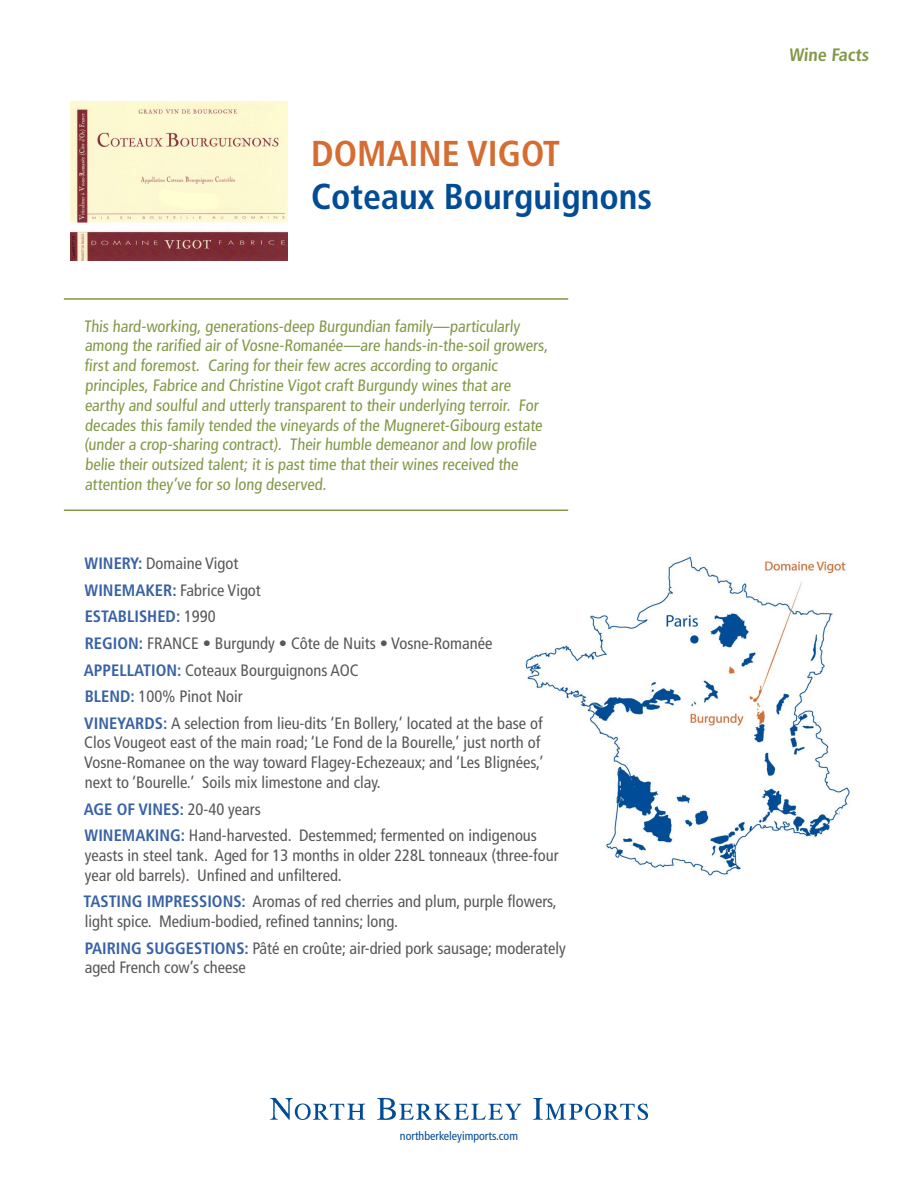
<style>
.page{position:relative;width:918px;height:1188px;background:#fff}
.page>*{position:absolute;margin:0;border:0;box-sizing:border-box;transform-origin:0 0}
.t1{font:700 condensed 36px "Frutiger LT Std";color:#014c95}
.t2{font:700 condensed 36px "Frutiger LT Std";color:#d56d32}
.t3{font:700 condensed 18px "Frutiger LT Std";color:#829747}
.info{font:condensed 16.5px/19.8px "Frutiger LT Std";color:#57585a}
.t4{font:condensed 16.5px/19.8px "Frutiger LT Std";color:#829747}
.info-2{font:700 condensed 16.5px "Frutiger LT Std";color:#3862a4}
.t5{font:condensed 12px "Frutiger LT Std";color:#014c95}
.s1{font-weight:700;color:#3862a4}
.s2{font-weight:400;color:#57585a}
</style>
<div class="page">
<img style="left:524px;top:556px;width:326px;height:320px">
<img style="left:70px;top:101px;width:217px;height:159px">
<svg style="left:270px;top:1098px;width:96px;height:22px"></svg>
<svg style="left:377px;top:1098px;width:145px;height:22px"></svg>
<svg style="left:533px;top:1098px;width:116px;height:22px"></svg>
<hr style="left:64px;top:298px;width:504px;height:2px;background:#829747">
<hr style="left:64px;top:510px;width:504px;height:1px;background:#829747">
<p class="t2" style="left:311px;top:132px;width:251px">DOMAINE VIGOT</p>
<p class="t1" style="left:311px;top:175px;width:343px">Coteaux Bourguignons</p>
<p class="t4" style="left:84px;top:316px;width:468px">This hard-working, generations-deep Burgundian family—particularly among the rarified air of Vosne-Romanée—are hands-in-the-soil growers, first and foremost. Caring for their few acres according to organic principles, Fabrice and Christine Vigot craft Burgundy wines that are earthy and soulful and utterly transparent to their underlying terroir. For decades this family tended the vineyards of the Mugneret-Gibourg estate (under a crop-sharing contract). Their humble demeanor and low profile belie their outsized talent; it is past time that their wines received the attention they’ve for so long deserved.</p>
<p class="info" style="left:85px;top:554px;width:155px"><span class="s1">WINERY:</span> Domaine Vigot</p>
<p class="info" style="left:85px;top:580px;width:178px"><span class="s1">WINEMAKER:</span> Fabrice Vigot</p>
<p class="info-2" style="left:85px;top:607px;width:132px">ESTABLISHED: <span class="s2">1990</span></p>
<p class="info" style="left:85px;top:634px;width:409px"><span class="s1">REGION:</span> FRANCE • Burgundy • Côte de Nuits • Vosne-Romanée</p>
<p class="info" style="left:84px;top:660px;width:276px"><span class="s1">APPELLATION:</span> Coteaux Bourguignons AOC</p>
<p class="info" style="left:85px;top:687px;width:159px"><span class="s1">BLEND:</span> 100% Pinot Noir</p>
<p class="info" style="left:84px;top:713px;width:461px"><span class="s1">VINEYARDS:</span> A selection from lieu-dits ‘En Bollery,’ located at the base of Clos Vougeot east of the main road; ‘Le Fond de la Bourelle,’ just north of Vosne-Romanee on the way toward Flagey-Echezeaux; and ‘Les Blignées,’ next to ‘Bourelle.’ Soils mix limestone and clay.</p>
<p class="info-2" style="left:84px;top:799px;width:179px">AGE OF VINES: <span class="s2">20-40 years</span></p>
<p class="info" style="left:85px;top:826px;width:476px"><span class="s1">WINEMAKING:</span> Hand-harvested. Destemmed; fermented on indigenous yeasts in steel tank. Aged for 13 months in older 228L tonneaux (three-four year old barrels). Unfined and unfiltered.</p>
<p class="info" style="left:84px;top:892px;width:475px"><span class="s1">TASTING IMPRESSIONS:</span> Aromas of red cherries and plum, purple flowers, light spice. Medium-bodied, refined tannins; long.</p>
<p class="info" style="left:85px;top:938px;width:483px"><span class="s1">PAIRING SUGGESTIONS:</span> Pâté en croûte; air-dried pork sausage; moderately aged French cow’s cheese</p>
<p class="t5" style="left:400px;top:1129px;width:120px">northberkeleyimports.com</p>
<p class="t3" style="left:789px;top:44px;width:83px">Wine Facts</p>
</div>
